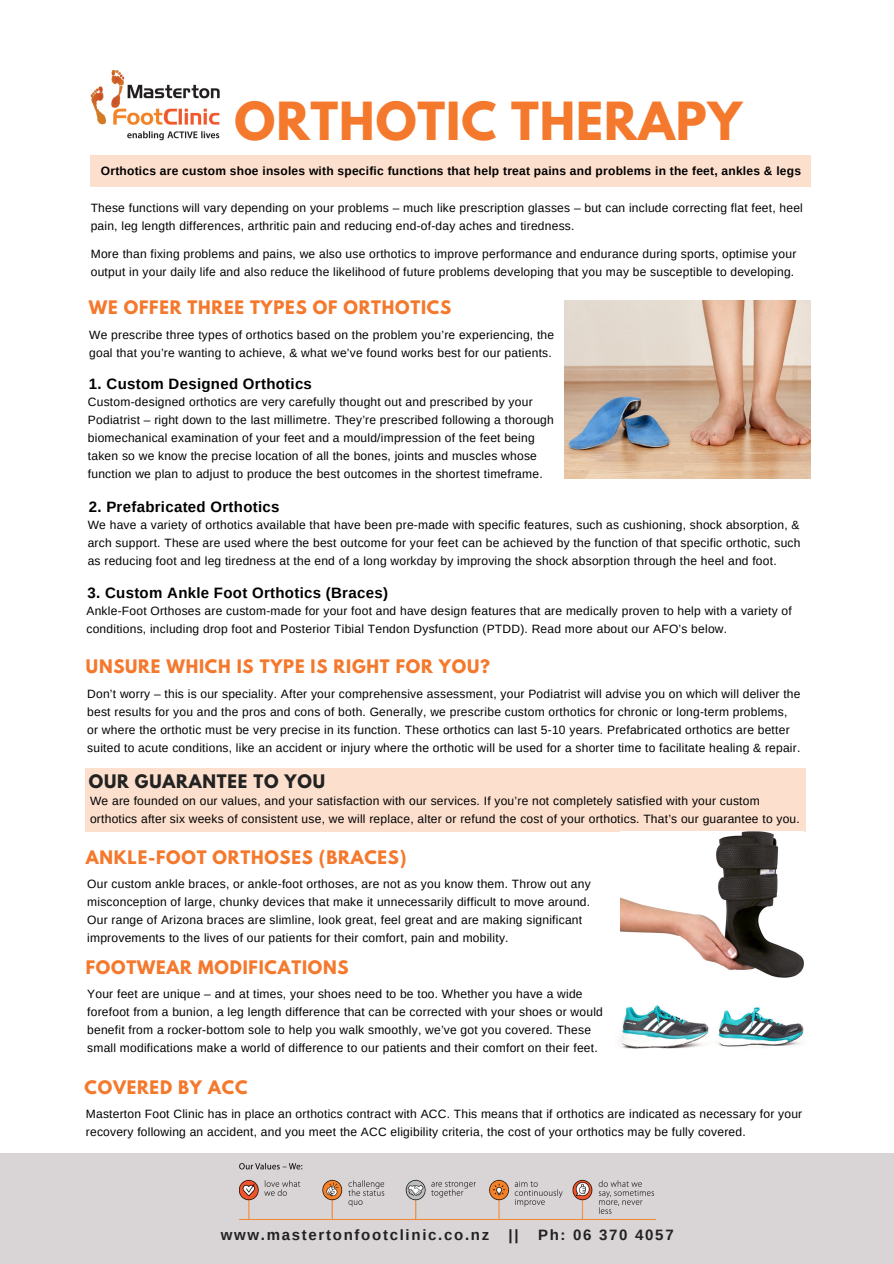
<style>
.page{position:relative;width:894px;height:1264px;background:#fff}
.page>*{position:absolute;margin:0;border:0;box-sizing:border-box;transform-origin:0 0}
.t1{font:700 46.5px "League Spartan";letter-spacing:.02em;color:#f4792d}
.t2{font:700 16.5px "League Spartan";letter-spacing:.045em;color:#f4792d}
.t3{font:700 16.5px "League Spartan";letter-spacing:.045em;color:#222}
.t4{font:700 15px "Arimo";letter-spacing:.02em;color:#000}
.t5{font:700 15px "Arimo";letter-spacing:.115em;color:#222}
.t6{font:12px/18px "Arimo";letter-spacing:.02em;color:#000}
.t7{font:700 12px "Arimo";letter-spacing:.02em;color:#000}
</style>
<div class="page">
<img style="left:91px;top:70px;width:129px;height:70px">
<div style="left:0;top:1153px;width:893px;height:110px;background:#d9d4d5"></div>
<img style="left:239px;top:1163px;width:416px;height:56px">
<div style="left:90px;top:155px;width:720px;height:32px;background:#fcdfcd"></div>
<img style="left:564px;top:300px;width:246px;height:178px">
<div style="left:85px;top:768px;width:720px;height:63px;background:#fcdfcd"></div>
<img style="left:620px;top:831px;width:183px;height:146px">
<img style="left:621px;top:1005px;width:183px;height:44px">
<p class="t1" style="left:234px;top:98px;width:509px">ORTHOTIC THERAPY</p>
<p class="t7" style="left:101px;top:164px;width:701px">Orthotics are custom shoe insoles with specific functions that help treat pains and problems in the feet, ankles &amp; legs</p>
<p class="t6" style="left:91px;top:199px;width:713px">These functions will vary depending on your problems – much like prescription glasses – but can include correcting flat feet, heel pain, leg length differences, arthritic pain and reducing end-of-day aches and tiredness.</p>
<p class="t6" style="left:91px;top:245px;width:706px">More than fixing problems and pains, we also use orthotics to improve performance and endurance during sports, optimise your output in your daily life and also reduce the likelihood of future problems developing that you may be susceptible to developing.</p>
<p class="t2" style="left:89px;top:299px;width:363px">WE OFFER THREE TYPES OF ORTHOTICS</p>
<p class="t6" style="left:89px;top:326px;width:466px">We prescribe three types of orthotics based on the problem you’re experiencing, the goal that you’re wanting to achieve, &amp; what we’ve found works best for our patients.</p>
<p class="t4" style="left:89px;top:375px;width:224px">1. Custom Designed Orthotics</p>
<p class="t6" style="left:88px;top:393px;width:467px">Custom-designed orthotics are very carefully thought out and prescribed by your Podiatrist – right down to the last millimetre. They’re prescribed following a thorough biomechanical examination of your feet and a mould/impression of the feet being taken so we know the precise location of all the bones, joints and muscles whose function we plan to adjust to produce the best outcomes in the shortest timeframe.</p>
<p class="t4" style="left:89px;top:498px;width:192px">2. Prefabricated Orthotics</p>
<p class="t6" style="left:88px;top:516px;width:714px;text-align:justify">We have a variety of orthotics available that have been pre-made with specific features, such as cushioning, shock absorption, &amp; arch support. These are used where the best outcome for your feet can be achieved by the function of that specific orthotic, such as reducing foot and leg tiredness at the end of a long workday by improving the shock absorption through the heel and foot.</p>
<p class="t4" style="left:87px;top:584px;width:302px">3. Custom Ankle Foot Orthotics (Braces)</p>
<p class="t6" style="left:86px;top:601px;width:706px">Ankle-Foot Orthoses are custom-made for your foot and have design features that are medically proven to help with a variety of conditions, including drop foot and Posterior Tibial Tendon Dysfunction (PTDD). Read more about our AFO’s below.</p>
<p class="t2" style="left:86px;top:658px;width:405px">UNSURE WHICH IS TYPE IS RIGHT FOR YOU?</p>
<p class="t6" style="left:87px;top:684px;width:714px">Don’t worry – this is our speciality. After your comprehensive assessment, your Podiatrist will advise you on which will deliver the best results for you and the pros and cons of both. Generally, we prescribe custom orthotics for chronic or long-term problems, or where the orthotic must be very precise in its function. These orthotics can last 5-10 years. Prefabricated orthotics are better suited to acute conditions, like an accident or injury where the orthotic will be used for a shorter time to facilitate healing &amp; repair.</p>
<p class="t3" style="left:89px;top:773px;width:237px">OUR GUARANTEE TO YOU</p>
<p class="t6" style="left:90px;top:791px;width:711px">We are founded on our values, and your satisfaction with our services. If you’re not completely satisfied with your custom orthotics after six weeks of consistent use, we will replace, alter or refund the cost of your orthotics. That’s our guarantee to you.</p>
<p class="t2" style="left:86px;top:848px;width:322px">ANKLE-FOOT ORTHOSES (BRACES)</p>
<p class="t6" style="left:87px;top:874px;width:505px">Our custom ankle braces, or ankle-foot orthoses, are not as you know them. Throw out any misconception of large, chunky devices that make it unnecessarily difficult to move around.<br>Our range of Arizona braces are slimline, look great, feel great and are making significant improvements to the lives of our patients for their comfort, pain and mobility.</p>
<p class="t2" style="left:86px;top:959px;width:264px">FOOTWEAR MODIFICATIONS</p>
<p class="t6" style="left:87px;top:984px;width:517px">Your feet are unique – and at times, your shoes need to be too. Whether you have a wide forefoot from a bunion, a leg length difference that can be corrected with your shoes or would benefit from a rocker-bottom sole to help you walk smoothly, we’ve got you covered. These small modifications make a world of difference to our patients and their comfort on their feet.</p>
<p class="t2" style="left:85px;top:1079px;width:164px">COVERED BY ACC</p>
<p class="t6" style="left:86px;top:1104px;width:717px">Masterton Foot Clinic has in place an orthotics contract with ACC. This means that if orthotics are indicated as necessary for your recovery following an accident, and you meet the ACC eligibility criteria, the cost of your orthotics may be fully covered.</p>
<p class="t5" style="left:220px;top:1225px;width:270px">www.mastertonfootclinic.co.nz</p>
<p class="t5" style="left:508px;top:1225px;width:12px">||</p>
<p class="t5" style="left:538px;top:1225px;width:137px">Ph: 06 370 4057</p>
</div>
